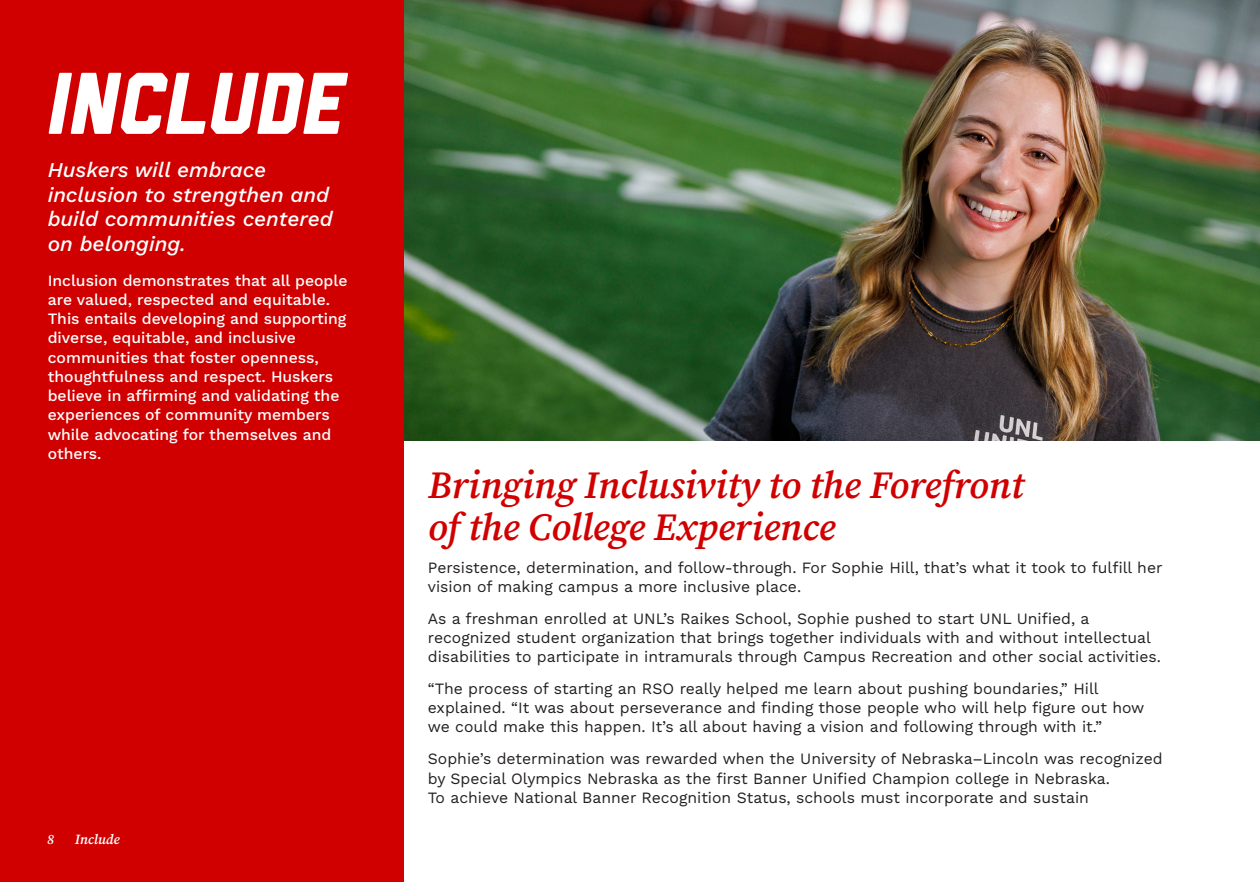
<style>
.page{position:relative;width:1260px;height:882px;background:#fff}
.page>*{position:absolute;margin:0;border:0;box-sizing:border-box;transform-origin:0 0}
.Sidebar_Title{font:italic 800 87.5px "Liberator";color:#fff}
.t1{font:italic 38.5px/42px "Source Serif Variable";color:#d00000}
.Sidebar_Subheading{font:italic 500 21px/24.5px "Work Sans";color:#fff}
.Paragraph{font:15.75px/19.2px "Work Sans";color:#231f20}
.Sidebar_Text{font:500 15.75px/19.2px "Work Sans";color:#fff}
.Page_Number{font:italic 600 14px "Source Serif 4";letter-spacing:-.005em;color:#fff}
</style>
<div class="page">
<div style="left:0;top:0;width:404px;height:882px;background:#d00000"></div>
<img style="left:404px;top:0;width:856px;height:441px">
<p class="Sidebar_Title" style="left:48px;top:56px;width:297px">INCLUDE</p>
<p class="Sidebar_Subheading" style="left:48px;top:156px;width:286px">Huskers will embrace inclusion to strengthen and build communities centered on belonging.</p>
<p class="Sidebar_Text" style="left:48px;top:270px;width:301px">Inclusion demonstrates that all people are valued, respected and equitable.<br>This entails developing and supporting diverse, equitable, and inclusive communities that foster openness, thoughtfulness and respect. Huskers believe in affirming and validating the experiences of community members while advocating for themselves and others.</p>
<p class="Page_Number" style="left:47px;top:829px;width:9px">8</p>
<p class="Page_Number" style="left:75px;top:829px;width:46px">Include</p>
<h2 class="t1" style="left:428px;top:464px;width:597px">Bringing Inclusivity to the Forefront of the College Experience</h2>
<p class="Paragraph" style="left:428px;top:557px;width:736px">Persistence, determination, and follow-through. For Sophie Hill, that’s what it took to fulfill her vision of making campus a more inclusive place.</p>
<p class="Paragraph" style="left:428px;top:608px;width:735px">As a freshman enrolled at UNL’s Raikes School, Sophie pushed to start UNL Unified, a recognized student organization that brings together individuals with and without intellectual disabilities to participate in intramurals through Campus Recreation and other social activities.</p>
<p class="Paragraph" style="left:428px;top:678px;width:718px">“The process of starting an RSO really helped me learn about pushing boundaries,” Hill explained. “It was about perseverance and finding those people who will help figure out how we could make this happen. It’s all about having a vision and following through with it.”</p>
<p class="Paragraph" style="left:428px;top:749px;width:736px">Sophie’s determination was rewarded when the University of Nebraska–Lincoln was recognized by Special Olympics Nebraska as the first Banner Unified Champion college in Nebraska.<br>To achieve National Banner Recognition Status, schools must incorporate and sustain</p>
</div>
